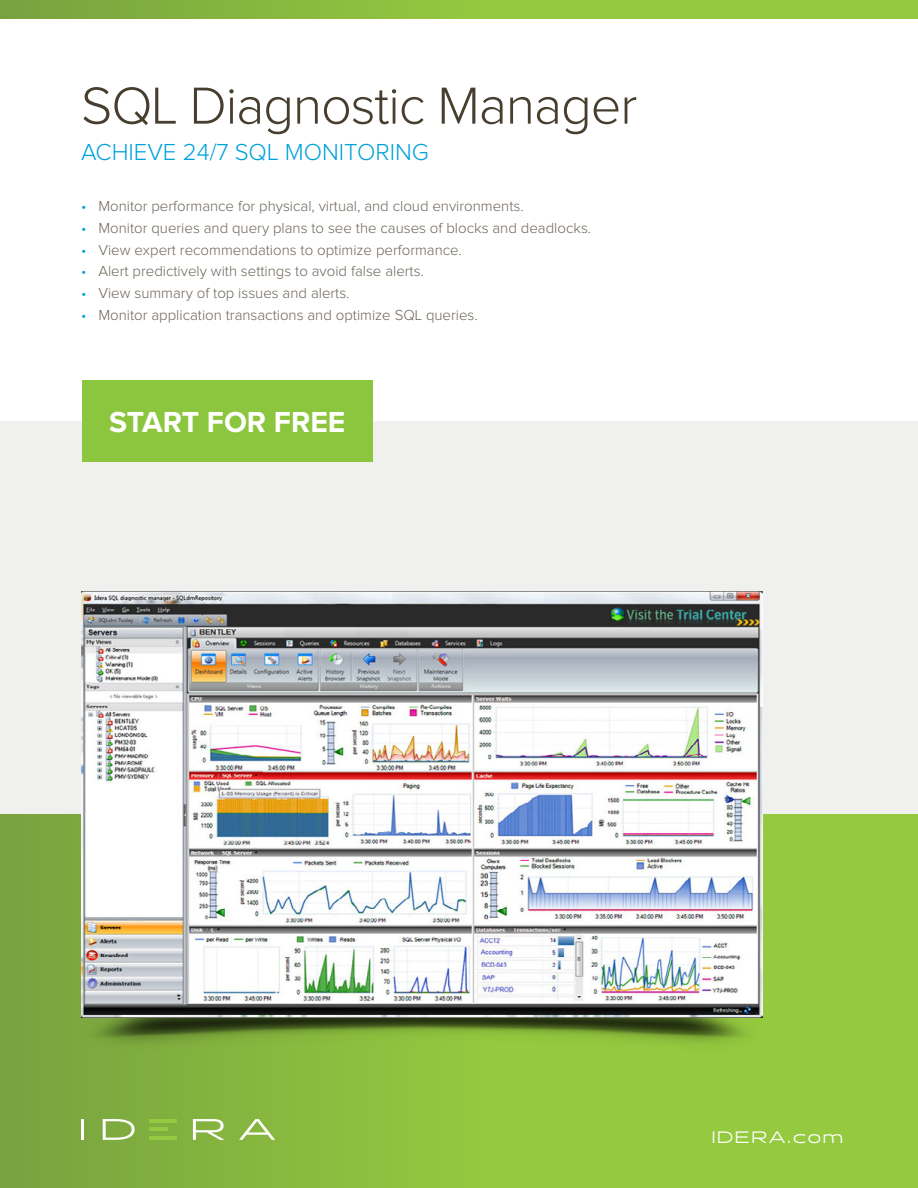
<style>
.page{position:relative;width:918px;height:1188px;background:#fff}
.page>*{position:absolute;margin:0;border:0;box-sizing:border-box;transform-origin:0 0}
.t1{font:300 54px "Proxima Nova";letter-spacing:-.02em;color:#483e2f}
.t2{font:700 30px "Proxima Nova";color:#fff}
.t3{font:300 24px "Proxima Nova";color:#00a1dd}
.t4{font:16.5px "Halogen";letter-spacing:.1em;color:#fff}
.t5{font:300 15px "Proxima Nova";color:#6d655a}
.s1{color:#00a1dd}
</style>
<div class="page">
<div style="left:0;top:422px;width:918px;height:485px;background:#f0f0ee"></div>
<div style="left:0;top:814px;width:918px;height:374px;background:linear-gradient(to right,#7eaa3f,#9cd33f)"></div>
<hr style="left:81px;top:1119px;width:3px;height:21px;background:#fff">
<svg style="left:103px;top:1119px;width:32px;height:21px"></svg>
<svg style="left:193px;top:1119px;width:32px;height:21px"></svg>
<svg style="left:239px;top:1119px;width:36px;height:21px"></svg>
<hr style="left:149px;top:1119px;width:28px;height:3px;background:#95c940">
<hr style="left:149px;top:1137px;width:28px;height:3px;background:#95c940">
<hr style="left:149px;top:1128px;width:18px;height:3px;background:#95c940">
<img style="left:81px;top:592px;width:682px;height:461px">
<div style="left:82px;top:380px;width:291px;height:81px;background:#8cc63e"></div>
<div style="left:0;top:0;width:918px;height:19px;background:linear-gradient(to right,#7eaa3f,#9cd33f)"></div>
<h1 class="t1" style="left:81px;top:81px;width:558px">SQL Diagnostic Manager</h1>
<h3 class="t3" style="left:81px;top:141px;width:349px">ACHIEVE 24/7 SQL MONITORING</h3>
<p class="t5" style="left:81px;top:199px;width:444px"><span class="s1">•</span> Monitor performance for physical, virtual, and cloud environments.</p>
<p class="t5" style="left:81px;top:221px;width:512px"><span class="s1">•</span> Monitor queries and query plans to see the causes of blocks and deadlocks.</p>
<p class="t5" style="left:81px;top:243px;width:382px"><span class="s1">•</span> View expert recommendations to optimize performance.</p>
<p class="t5" style="left:81px;top:265px;width:344px"><span class="s1">•</span> Alert predictively with settings to avoid false alerts.</p>
<p class="t5" style="left:81px;top:286px;width:270px"><span class="s1">•</span> View summary of top issues and alerts.</p>
<p class="t5" style="left:81px;top:308px;width:398px"><span class="s1">•</span> Monitor application transactions and optimize SQL queries.</p>
<h2 class="t2" style="left:109px;top:408px;width:238px">START FOR FREE</h2>
<p class="t4" style="left:712px;top:1127px;width:133px">IDERA.com</p>
</div>
